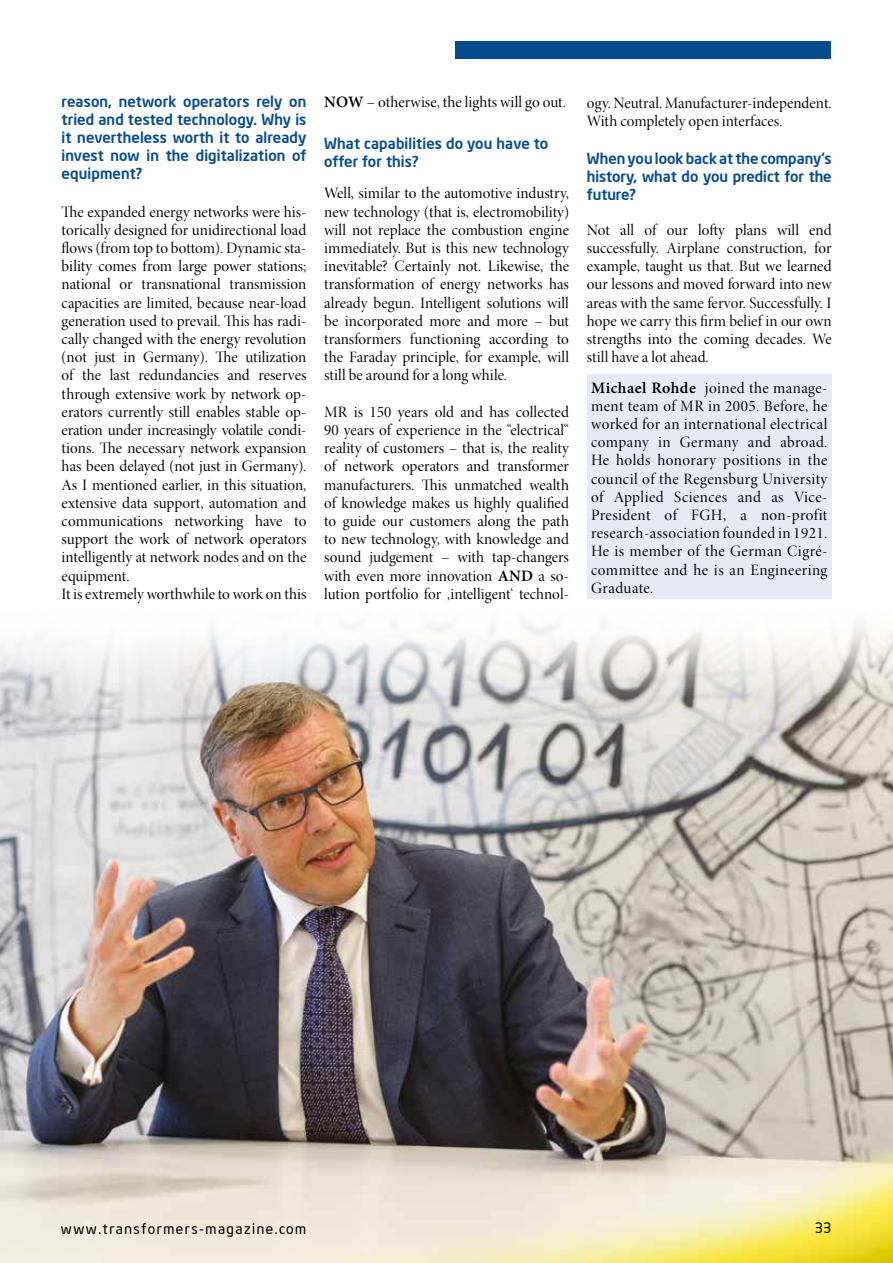
<style>
.page{position:relative;width:893px;height:1263px;background:#fff}
.page>*{position:absolute;margin:0;border:0;box-sizing:border-box;transform-origin:0 0}
.t1{font:15.9px/18.1px "Minion Pro Disp";color:#000;text-align:justify}
.t2{font:500 15px/18px "Neo Sans Intel";letter-spacing:.01em;color:#054b8e;text-align:justify}
.t3{font:14.25px "Neo Sans Intel";letter-spacing:.11em;color:#000}
.s1{font-family:"Minion Pro";font-weight:600}
</style>
<div class="page">
<div style="left:587px;top:374px;width:244px;height:225px;background:#e7e9f4"></div>
<img style="left:0;top:589px;width:893px;height:674px">
<div style="left:455px;top:41px;width:376px;height:17px;background:#054b8e"></div>
<p class="t2" style="left:62px;top:92px;width:246px">reason, network operators rely on tried and tested technology. Why is it nevertheless worth it to already invest now in the digitalization of equipment?</p>
<p class="t1" style="left:62px;top:203px;width:246px;text-align:left">The expanded energy networks were his&shy;torically designed for unidirectional load flows (from top to bottom). Dynamic sta&shy;bility comes from large power stations; national or transnational transmission capacities are limited, because near-load generation used to prevail. This has radi&shy;cally changed with the energy revolution (not just in Germany). The utilization of the last redundancies and reserves through extensive work by network op&shy;erators currently still enables stable op&shy;eration under increasingly volatile condi&shy;tions. The necessary network expansion has been delayed (not just in Germany).<br>As I mentioned earlier, in this situation, extensive data support, automation and communications networking have to support the work of network operators intelligently at network nodes and on the equipment.<br>It is extremely worthwhile to work on this</p>
<p class="t1" style="left:324px;top:94px;width:243px"><span class="s1">NOW</span> – otherwise, the lights will go out.</p>
<p class="t2" style="left:324px;top:134px;width:226px">What capabilities do you have to offer for this?</p>
<p class="t1" style="left:324px;top:185px;width:246px">Well, similar to the automotive industry, new technology (that is, electromobility) will not replace the combustion engine immediately. But is this new technology inevitable? Certainly not. Likewise, the transformation of energy networks has already begun. Intelligent solutions will be incorporated more and more – but transformers functioning according to the Faraday principle, for example, will still be around for a long while.</p>
<p class="t1" style="left:324px;top:403px;width:246px">MR is 150 years old and has collected 90 years of experience in the “electrical“ reality of customers – that is, the reality of network operators and transformer manufacturers. This unmatched wealth of knowledge makes us highly qualified to guide our customers along the path to new technology, with knowledge and sound judgement – with tap-changers with even more innovation <span class="s1">AND</span> a so&shy;lution portfolio for ‚intelligent‘ technol-</p>
<p class="t1" style="left:587px;top:94px;width:246px">ogy. Neutral. Manufacturer-independent.<br>With completely open interfaces.</p>
<p class="t2" style="left:587px;top:149px;width:246px">When you look back at the company‘s history, what do you predict for the future?</p>
<p class="t1" style="left:587px;top:221px;width:246px">Not all of our lofty plans will end successfully. Airplane construction, for example, taught us that. But we learned our lessons and moved forward into new areas with the same fervor. Successfully. I hope we carry this firm belief in our own strengths into the coming decades. We still have a lot ahead.</p>
<p class="t1" style="left:591px;top:379px;width:238px"><span class="s1">Michael Rohde</span> joined the manage&shy;ment team of MR in 2005. Before, he worked for an international electrical company in Germany and abroad.<br>He holds honorary positions in the council of the Regensburg University of Applied Sciences and as Vice-President of FGH, a non-profit research-association founded in 1921.<br>He is member of the German Cigré&shy;committee and he is an Engineering Graduate.</p>
<p class="t3" style="left:61px;top:1220px;width:247px">www.transformers-magazine.com</p>
<p class="t3" style="left:815px;top:1219px;width:18px">33</p>
</div>
